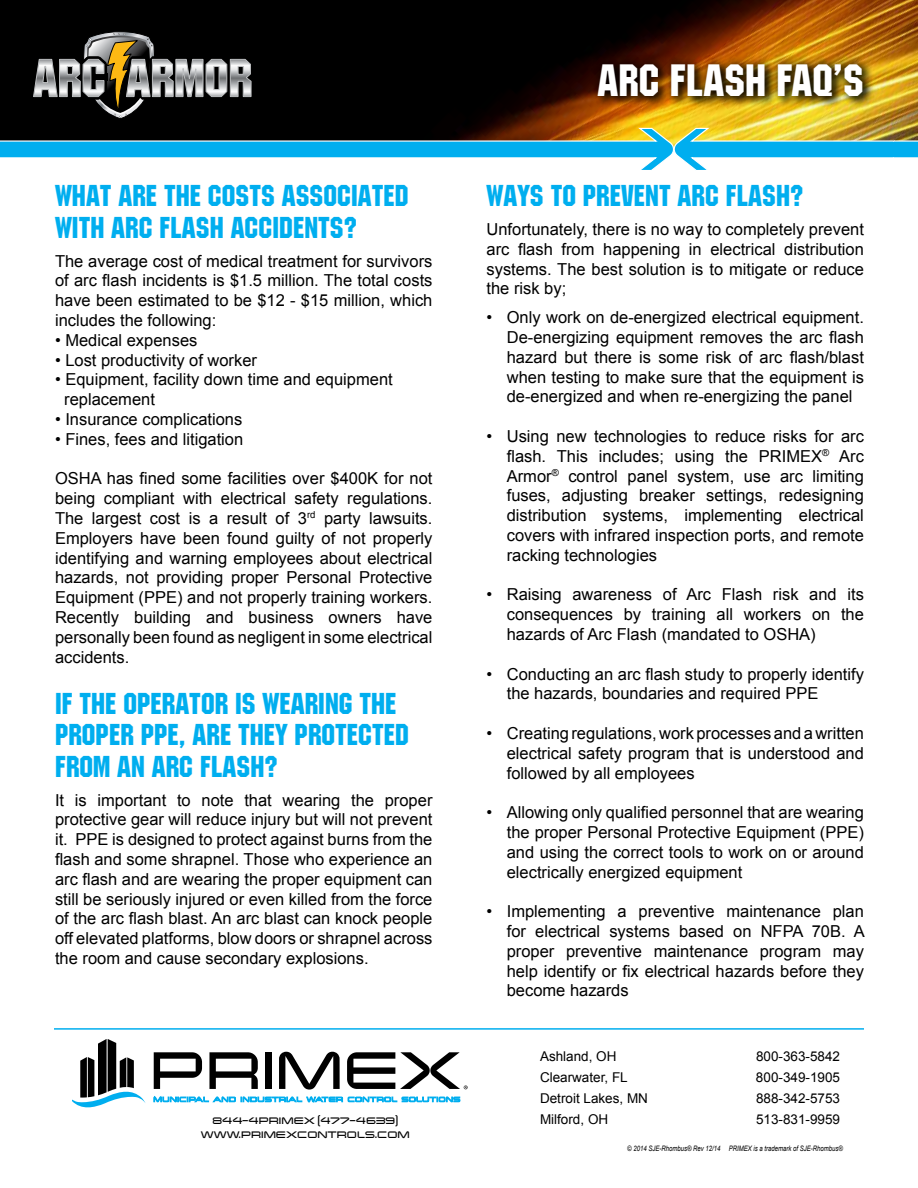
<style>
.page{position:relative;width:918px;height:1188px;background:#fff}
.page>*{position:absolute;margin:0;border:0;box-sizing:border-box;transform-origin:0 0}
.t1{font:45px "Machine IT Cby BT";color:#fff}
.t2{font:30px/31.5px "Machine IT Cby BT";color:#00aeef}
.t3{font:16.5px/19.8px "Arial";color:#000;text-align:justify}
.t4{font:13.5px "Arial";color:#000}
.t5{font:12px "Changeling";color:#000}
.t6{font:italic 7.5px "Arial";color:#000;scale:.8 1}
</style>
<div class="page">
<div style="left:0;top:0;width:918px;height:149px;background:#000"></div>
<img style="left:474px;top:0;width:444px;height:128px">
<svg style="left:0;top:128px;width:918px;height:42px"></svg>
<svg style="left:73px;top:1039px;width:73px;height:68px"></svg>
<svg style="left:154px;top:1052px;width:48px;height:37px"></svg>
<svg style="left:209px;top:1052px;width:49px;height:37px"></svg>
<div style="left:265px;top:1052px;width:7px;height:37px;background:#000"></div>
<svg style="left:279px;top:1052px;width:61px;height:38px"></svg>
<svg style="left:154px;top:1096px;width:306px;height:6px"></svg>
<svg style="left:347px;top:1052px;width:121px;height:37px"></svg>
<hr style="left:54px;top:1028px;width:810px;height:2px;background:#00aeef">
<svg style="left:33px;top:31px;width:219px;height:88px"></svg>
<svg style="left:595px;top:60px;width:281px;height:48px"></svg>
<div style="left:589px;top:54px;width:283px;height:51px;background:#000;opacity:.75"></div>
<h2 class="t2" style="left:55px;top:180px;width:355px">WHAT ARE THE COSTS ASSOCIATED<br>WITH ARC FLASH ACCIDENTS?</h2>
<p class="t3" style="left:55px;top:251px;width:379px">The average cost of medical treatment for survivors of arc flash incidents is $1.5 million. The total costs have been estimated to be $12 - $15 million, which includes the following:</p>
<p class="t3" style="left:55px;top:330px;width:144px">• Medical expenses</p>
<p class="t3" style="left:55px;top:350px;width:204px">• Lost productivity of worker</p>
<p class="t3" style="left:64px;top:370px;width:330px;text-indent:-9px">• Equipment, facility down time and equipment replacement</p>
<p class="t3" style="left:55px;top:409px;width:189px">• Insurance complications</p>
<p class="t3" style="left:55px;top:429px;width:190px">• Fines, fees and litigation</p>
<p class="t3" style="left:55px;top:469px;width:379px">OSHA has fined some facilities over $400K for not being compliant with electrical safety regulations.<br>The largest cost is a result of 3<sup>rd</sup> party lawsuits.<br>Employers have been found guilty of not properly identifying and warning employees about electrical hazards, not providing proper Personal Protective Equipment (PPE) and not properly training workers.<br>Recently building and business owners have personally been found as negligent in some electrical accidents.</p>
<h2 class="t2" style="left:55px;top:687px;width:355px">IF THE OPERATOR IS WEARING THE<br>PROPER PPE, ARE THEY PROTECTED<br>FROM AN ARC FLASH?</h2>
<p class="t3" style="left:55px;top:790px;width:379px">It is important to note that wearing the proper protective gear will reduce injury but will not prevent it. PPE is designed to protect against burns from the flash and some shrapnel. Those who experience an arc flash and are wearing the proper equipment can still be seriously injured or even killed from the force of the arc flash blast. An arc blast can knock people off elevated platforms, blow doors or shrapnel across the room and cause secondary explosions.</p>
<h1 class="t1" style="left:597px;top:53px;width:268px">ARC FLASH FAQ’S</h1>
<h2 class="t2" style="left:487px;top:180px;width:318px">WAYS TO PREVENT ARC FLASH?</h2>
<p class="t3" style="left:487px;top:220px;width:379px">Unfortunately, there is no way to completely prevent arc flash from happening in electrical distribution systems. The best solution is to mitigate or reduce the risk by;</p>
<p class="t3" style="left:507px;top:308px;width:359px;text-indent:-20px">• Only work on de-energized electrical equipment.<br>De-energizing equipment removes the arc flash hazard but there is some risk of arc flash/blast when testing to make sure that the equipment is de-energized and when re-energizing the panel</p>
<p class="t3" style="left:507px;top:427px;width:359px;text-indent:-20px">• Using new technologies to reduce risks for arc flash. This includes; using the PRIMEX<sup>®</sup> Arc Armor<sup>®</sup> control panel system, use arc limiting fuses, adjusting breaker settings, redesigning distribution systems, implementing electrical covers with infrared inspection ports, and remote racking technologies</p>
<p class="t3" style="left:507px;top:585px;width:359px;text-indent:-20px">• Raising awareness of Arc Flash risk and its consequences by training all workers on the hazards of Arc Flash (mandated to OSHA)</p>
<p class="t3" style="left:507px;top:664px;width:359px;text-indent:-20px">• Conducting an arc flash study to properly identify the hazards, boundaries and required PPE</p>
<p class="t3" style="left:507px;top:724px;width:359px;text-indent:-20px">• Creating regulations, work processes and a written electrical safety program that is understood and followed by all employees</p>
<p class="t3" style="left:507px;top:803px;width:359px;text-indent:-20px">• Allowing only qualified personnel that are wearing the proper Personal Protective Equipment (PPE) and using the correct tools to work on or around electrically energized equipment</p>
<p class="t3" style="left:507px;top:902px;width:360px;text-indent:-20px">• Implementing a preventive maintenance plan for electrical systems based on NFPA 70B. A proper preventive maintenance program may help identify or fix electrical hazards before they become hazards</p>
<p class="t4" style="left:540px;top:1047px;width:78px">Ashland, OH</p>
<p class="t4" style="left:756px;top:1047px;width:86px">800-363-5842</p>
<p class="t4" style="left:540px;top:1068px;width:89px">Clearwater, FL</p>
<p class="t4" style="left:756px;top:1068px;width:86px">800-349-1905</p>
<p class="t4" style="left:540px;top:1090px;width:110px">Detroit Lakes, MN</p>
<p class="t4" style="left:756px;top:1090px;width:86px">888-342-5753</p>
<p class="t5" style="left:212px;top:1113px;width:187px">844-4PRIMEX (477-4639)</p>
<p class="t4" style="left:540px;top:1111px;width:70px">Milford, OH</p>
<p class="t4" style="left:756px;top:1111px;width:86px">513-831-9959</p>
<p class="t5" style="left:201px;top:1128px;width:210px">WWW.PRIMEXCONTROLS.COM</p>
<p class="t6" style="left:627px;top:1143px;width:271px">© 2014 SJE-Rhombus® Rev 12/14 PRIMEX is a trademark of SJE-Rhombus®</p>
</div>
